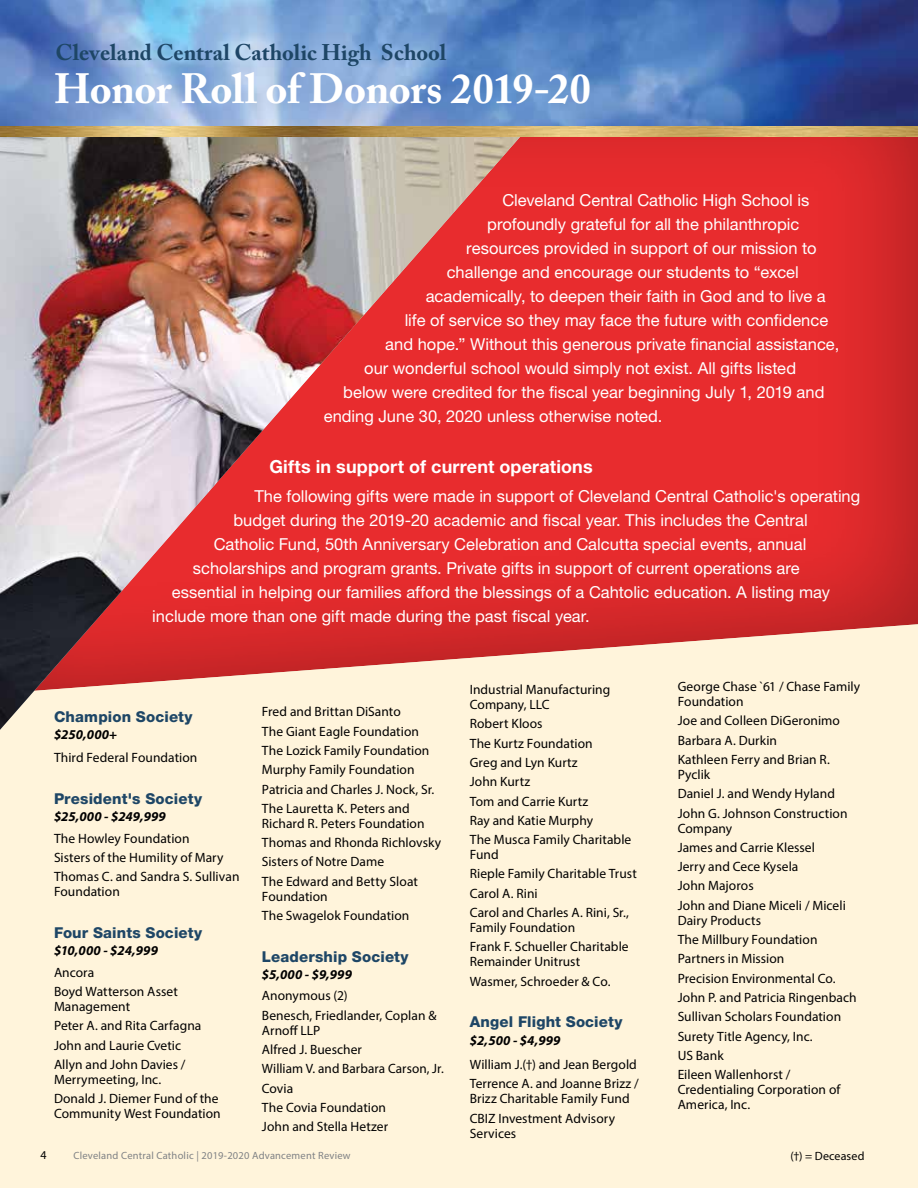
<style>
.page{position:relative;width:918px;height:1188px;background:#fff}
.page>*{position:absolute;margin:0;border:0;box-sizing:border-box;transform-origin:0 0}
.t1{font:700 42px "Adobe Caslon Pro";letter-spacing:-.01em;color:#fff}
.t2{font:700 22.5px "Adobe Caslon Pro";color:#1e4666}
.t3{font:700 18px "Helvetica Neue LT Std";letter-spacing:.01em;color:#fff}
.t4{font:16.5px "Helvetica Neue LT Std";color:#fff}
.t5{font:800 15px "Helvetica Neue LT Std";letter-spacing:.01em;color:#1e4666}
.t6{font:13.5px/19.4px "Myriad Pro";letter-spacing:.005em;color:#000}
.t7{font:italic 700 13.5px "Myriad Pro";letter-spacing:.01em;color:#000}
.t8{font:12px "Myriad Pro";letter-spacing:.01em;color:#000}
.t9{font:10.5px "Myriad Pro";letter-spacing:.02em;color:#808285}
</style>
<div class="page">
<div style="left:0;top:554px;width:918px;height:634px;background:#fff4db"></div>
<div style="left:0;top:93px;width:918px;height:601px;background:#000;opacity:.3"></div>
<img style="left:0;top:136px;width:538px;height:594px">
<img style="left:0;top:125px;width:918px;height:11px">
<img style="left:0;top:0;width:918px;height:125px">
<h2 class="t2" style="left:56px;top:39px;width:392px">Cleveland Central Catholic High School</h2>
<h1 class="t1" style="left:54px;top:64px;width:538px">Honor Roll of Donors 2019-20</h1>
<p class="t4" style="left:502px;top:190px;width:309px">Cleveland Central Catholic High School is</p>
<p class="t4" style="left:487px;top:214px;width:314px">profoundly grateful for all the philanthropic</p>
<p class="t4" style="left:466px;top:238px;width:352px">resources provided in support of our mission to</p>
<p class="t4" style="left:447px;top:262px;width:354px">challenge and encourage our students to “excel</p>
<p class="t4" style="left:426px;top:287px;width:401px">academically, to deepen their faith in God and to live a</p>
<p class="t4" style="left:405px;top:311px;width:425px">life of service so they may face the future with confidence</p>
<p class="t4" style="left:385px;top:335px;width:456px">and hope.” Without this generous private financial assistance,</p>
<p class="t4" style="left:364px;top:359px;width:433px">our wonderful school would simply not exist. All gifts listed</p>
<p class="t4" style="left:343px;top:383px;width:483px">below were credited for the fiscal year beginning July 1, 2019 and</p>
<p class="t4" style="left:324px;top:407px;width:340px">ending June 30, 2020 unless otherwise noted.</p>
<h3 class="t3" style="left:269px;top:455px;width:325px">Gifts in support of current operations</h3>
<p class="t4" style="left:254px;top:487px;width:607px">The following gifts were made in support of Cleveland Central Catholic's operating</p>
<p class="t4" style="left:233px;top:511px;width:576px">budget during the 2019-20 academic and fiscal year. This includes the Central</p>
<p class="t4" style="left:214px;top:535px;width:594px">Catholic Fund, 50th Anniversary Celebration and Calcutta special events, annual</p>
<p class="t4" style="left:193px;top:559px;width:609px">scholarships and program grants. Private gifts in support of current operations are</p>
<p class="t4" style="left:172px;top:583px;width:660px">essential in helping our families afford the blessings of a Cahtolic education. A listing may</p>
<p class="t4" style="left:152px;top:607px;width:439px">include more than one gift made during the past fiscal year.</p>
<p class="t5" style="left:54px;top:707px;width:140px">Champion Society</p>
<p class="t7" style="left:54px;top:725px;width:65px">$250,000+</p>
<p class="t6" style="left:54px;top:748px;width:145px">Third Federal Foundation</p>
<p class="t5" style="left:54px;top:790px;width:150px">President's Society</p>
<p class="t7" style="left:54px;top:808px;width:113px">$25,000 - $249,999</p>
<p class="t6" style="left:54px;top:828px;width:187px">The Howley Foundation<br>Sisters of the Humility of Mary<br>Thomas C. and Sandra S. Sullivan</p>
<p class="t6" style="left:54px;top:882px;width:67px">Foundation</p>
<p class="t5" style="left:54px;top:924px;width:150px">Four Saints Society</p>
<p class="t7" style="left:54px;top:942px;width:106px">$10,000 - $24,999</p>
<p class="t6" style="left:54px;top:962px;width:125px">Ancora<br>Boyd Watterson Asset</p>
<p class="t6" style="left:54px;top:997px;width:149px">Management<br>Peter A. and Rita Carfagna<br>John and Laurie Cvetic<br>Allyn and John Davies /</p>
<p class="t6" style="left:54px;top:1069px;width:166px">Merrymeeting, Inc.<br>Donald J. Diemer Fund of the</p>
<p class="t6" style="left:54px;top:1104px;width:168px">Community West Foundation</p>
<p class="t6" style="left:262px;top:702px;width:174px">Fred and Brittan DiSanto<br>The Giant Eagle Foundation<br>The Lozick Family Foundation<br>Murphy Family Foundation<br>Patricia and Charles J. Nock, Sr.<br>The Lauretta K. Peters and</p>
<p class="t6" style="left:262px;top:813px;width:181px">Richard R. Peters Foundation<br>Thomas and Rhonda Richlovsky<br>Sisters of Notre Dame<br>The Edward and Betty Sloat</p>
<p class="t6" style="left:262px;top:886px;width:149px">Foundation<br>The Swagelok Foundation</p>
<p class="t5" style="left:262px;top:948px;width:148px">Leadership Society</p>
<p class="t7" style="left:262px;top:966px;width:92px">$5,000 - $9,999</p>
<p class="t6" style="left:262px;top:986px;width:176px">Anonymous (2)<br>Benesch, Friedlander, Coplan &amp;</p>
<p class="t6" style="left:262px;top:1020px;width:183px">Arnoff LLP<br>Alfred J. Buescher<br>William V. and Barbara Carson, Jr.<br>Covia<br>The Covia Foundation<br>John and Stella Hetzer</p>
<p class="t8" style="left:40px;top:1147px;width:8px">4</p>
<p class="t9" style="left:74px;top:1149px;width:279px">Cleveland Central Catholic | 2019-2020 Advancement Review</p>
<p class="t6" style="left:470px;top:682px;width:142px;line-height:15px">Industrial Manufacturing<br>Company, LLC</p>
<p class="t6" style="left:470px;top:714px;width:163px">Robert Kloos<br>The Kurtz Foundation<br>Greg and Lyn Kurtz<br>John Kurtz<br>Tom and Carrie Kurtz<br>Ray and Katie Murphy<br>The Musca Family Charitable</p>
<p class="t6" style="left:470px;top:845px;width:169px">Fund<br>Rieple Family Charitable Trust<br>Carol A. Rini<br>Carol and Charles A. Rini, Sr.,</p>
<p class="t6" style="left:470px;top:918px;width:160px">Family Foundation<br>Frank F. Schueller Charitable</p>
<p class="t6" style="left:470px;top:952px;width:142px">Remainder Unitrust<br>Wasmer, Schroeder &amp; Co.</p>
<p class="t5" style="left:470px;top:1013px;width:154px">Angel Flight Society</p>
<p class="t7" style="left:470px;top:1031px;width:92px">$2,500 - $4,999</p>
<p class="t6" style="left:470px;top:1055px;width:171px">William J.(†) and Jean Bergold<br>Terrence A. and Joanne Brizz /</p>
<p class="t6" style="left:470px;top:1089px;width:161px">Brizz Charitable Family Fund<br>CBIZ Investment Advisory</p>
<p class="t6" style="left:470px;top:1123px;width:48px">Services</p>
<p class="t6" style="left:678px;top:679px;width:184px;line-height:15px">George Chase `61 / Chase Family<br>Foundation</p>
<p class="t6" style="left:678px;top:711px;width:164px">Joe and Colleen DiGeronimo<br>Barbara A. Durkin<br>Kathleen Ferry and Brian R.</p>
<p class="t6" style="left:678px;top:764px;width:171px">Pyclik<br>Daniel J. and Wendy Hyland<br>John G. Johnson Construction</p>
<p class="t6" style="left:678px;top:818px;width:170px">Company<br>James and Carrie Klessel<br>Jerry and Cece Kysela<br>John Majoros<br>John and Diane Miceli / Miceli</p>
<p class="t6" style="left:678px;top:910px;width:180px">Dairy Products<br>The Millbury Foundation<br>Partners in Mission<br>Precision Environmental Co.<br>John P. and Patricia Ringenbach<br>Sullivan Scholars Foundation<br>Surety Title Agency, Inc.<br>US Bank<br>Eileen Wallenhorst /</p>
<p class="t6" style="left:678px;top:1082px;width:164px;line-height:15px">Credentialing Corporation of<br>America, Inc.</p>
<p class="t8" style="left:790px;top:1148px;width:75px">(†) = Deceased</p>
</div>
